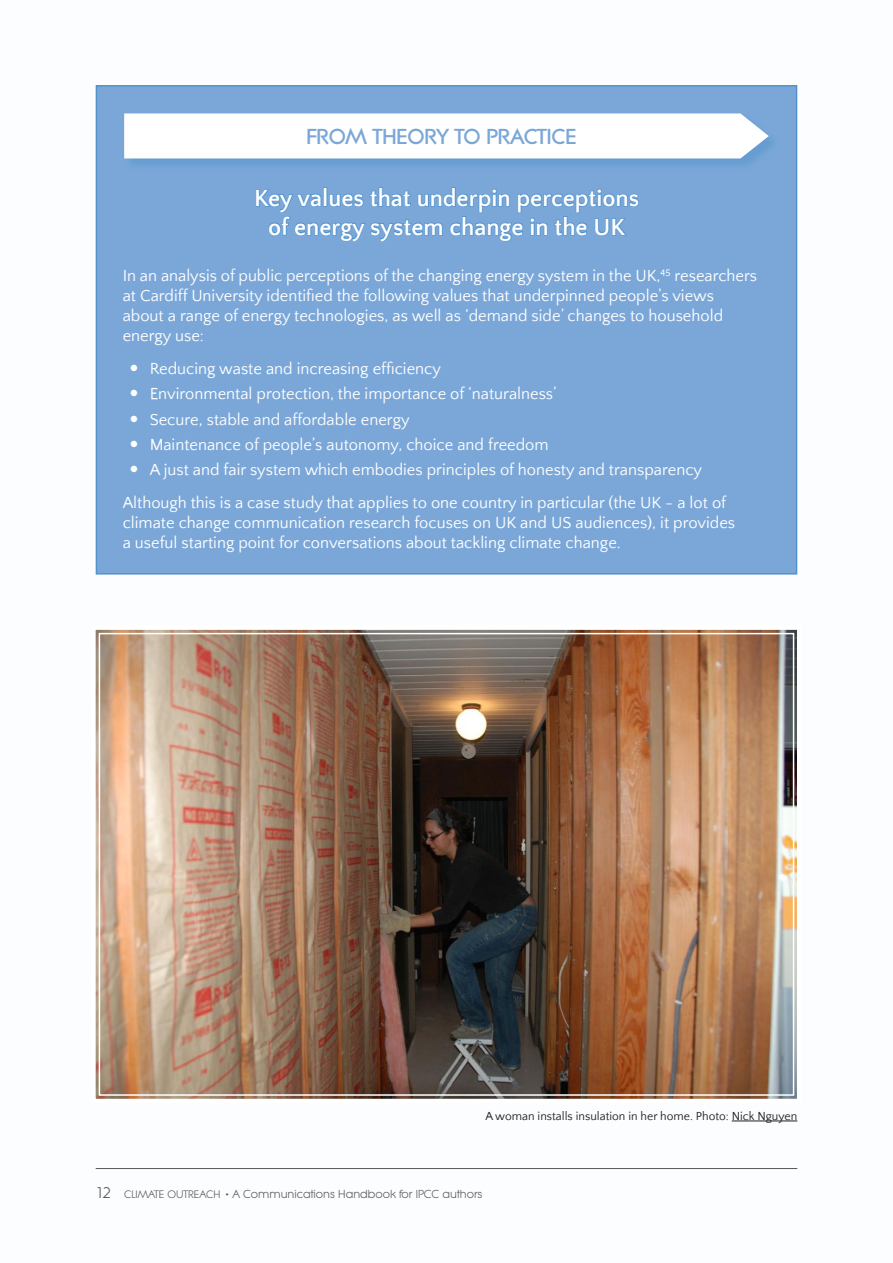
<style>
.page{position:relative;width:893px;height:1263px;background:#fff}
.page>*{position:absolute;margin:0;border:0;box-sizing:border-box;transform-origin:0 0}
.t1{font:700 24px/28.8px "Quattrocento Sans";color:#fff;text-align:center}
.t2{font:800 21px "Litera Serial";color:#7ba7d8}
.t3{font:16.5px/19.8px "Quattrocento Sans";color:#fff}
.t4{font:12px "Quattrocento Sans";color:#231f20}
.t5{font:11.25px "Litera Serial";color:#57585a}
.s1{font-size:15px}
.s2{font-size:10.5px}
.s3{font-family:"Quattrocento Sans";font-weight:700;font-size:15px}
</style>
<div class="page">
<hr style="left:96px;top:1168px;width:701px;height:1px;background:#57585a">
<div style="left:96px;top:85px;width:701px;height:489px;background:#7ba7d8;border:2px solid #5192cd"></div>
<div style="left:125px;top:114px;width:656px;height:57px;background:#5192cd;opacity:.5"></div>
<div style="left:124px;top:113px;width:645px;height:45px;background:#fff"></div>
<svg style="left:255px;top:187px;width:384px;height:55px"></svg>
<img style="left:95px;top:629px;width:702px;height:470px">
<div style="left:99px;top:633px;width:695px;height:463px;border:2px solid #fff"></div>
<hr style="left:732px;top:1121px;width:65px;height:1px;background:#231f20">
<p class="t2" style="left:306px;top:124px;width:272px">FROM THEORY TO PRACTICE</p>
<h1 class="t1" style="left:254px;top:184px;width:386px">Key values that underpin perceptions of energy system change in the UK</h1>
<p class="t3" style="left:123px;top:267px;width:636px">In an analysis of public perceptions of the changing energy system in the UK,<sup>45</sup> researchers at Cardiff University identified the following values that underpinned people’s views about a range of energy technologies, as well as ‘demand side’ changes to household energy use:</p>
<p class="t3" style="left:150px;top:357px;width:554px;line-height:25.2px">Reducing waste and increasing efficiency<br>Environmental protection, the importance of ‘naturalness’<br>Secure, stable and affordable energy<br>Maintenance of people’s autonomy, choice and freedom<br>A just and fair system which embodies principles of honesty and transparency</p>
<p class="t3" style="left:123px;top:493px;width:614px">Although this is a case study that applies to one country in particular (the UK - a lot of climate change communication research focuses on UK and US audiences), it provides a useful starting point for conversations about tackling climate change.</p>
<p class="t4" style="left:485px;top:1110px;width:313px">A woman installs insulation in her home. Photo: Nick Nguyen</p>
<p class="t5" style="left:96px;top:1187px;width:388px"><span class="s1">12</span> <span class="s2">CLIMATE OUTREACH</span> <span class="s3">•</span> A Communications Handbook for IPCC authors</p>
</div>
